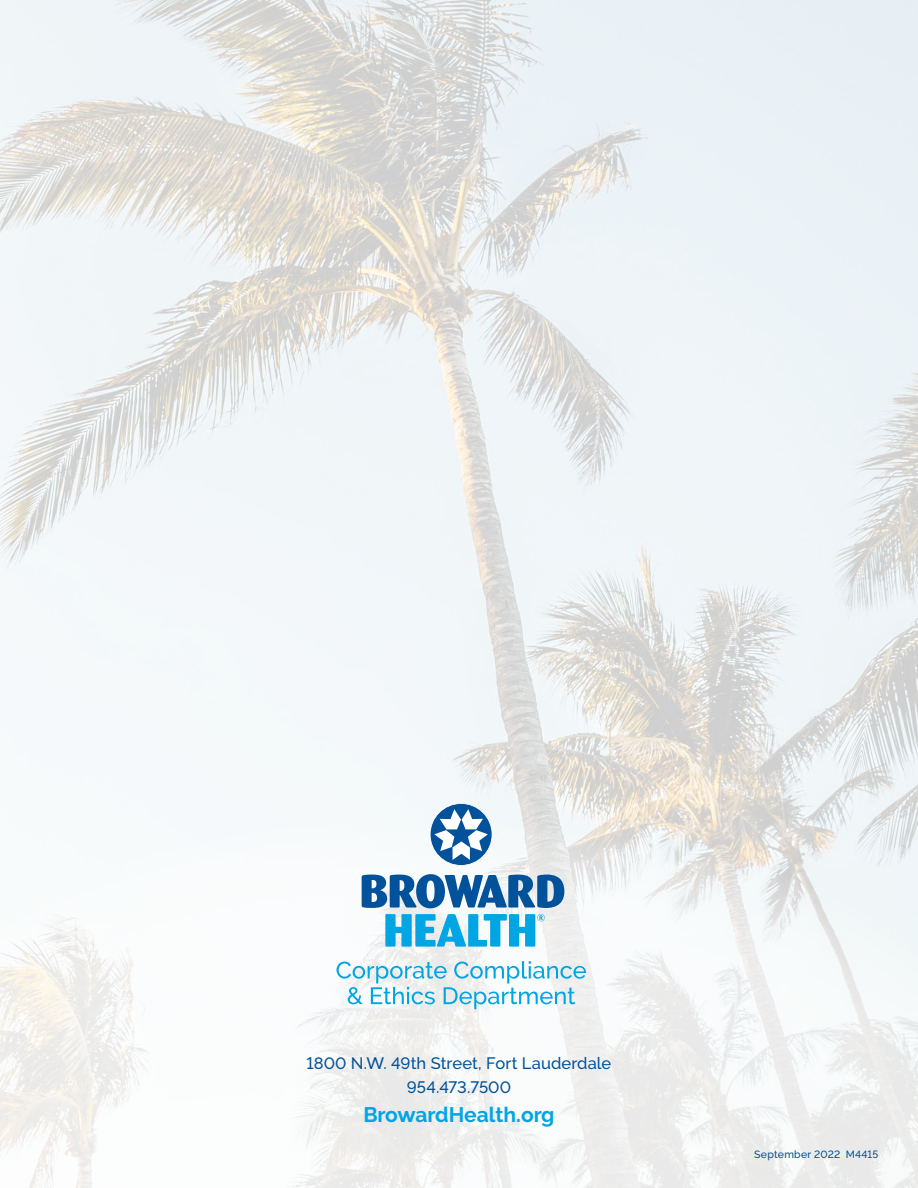
<style>
.page{position:relative;width:918px;height:1188px;background:#fff}
.page>*{position:absolute;margin:0;border:0;box-sizing:border-box;transform-origin:0 0}
.t1{font:700 21px "Raleway";color:#00a5e3}
.t2{font:500 16.5px/24.3px "Raleway";letter-spacing:.005em;color:#01529a;text-align:center}
.t3{font:500 10.5px "Raleway";letter-spacing:.025em;color:#01529a}
</style>
<div class="page">
<img style="left:0;top:0;width:918px;height:810px">
<svg style="left:0;top:810px;width:918px;height:378px"></svg>
<svg style="left:430px;top:803px;width:63px;height:63px"></svg>
<svg style="left:337px;top:961px;width:249px;height:48px"></svg>
<svg style="left:362px;top:874px;width:202px;height:34px"></svg>
<svg style="left:385px;top:914px;width:160px;height:33px"></svg>
<p class="t2" style="left:307px;top:1051px;width:306px">1800 N.W. 49th Street, Fort Lauderdale<br>954.473.7500</p>
<p class="t1" style="left:363px;top:1103px;width:193px">BrowardHealth.org</p>
<p class="t3" style="left:754px;top:1148px;width:126px">September 2022 M4415</p>
</div>
